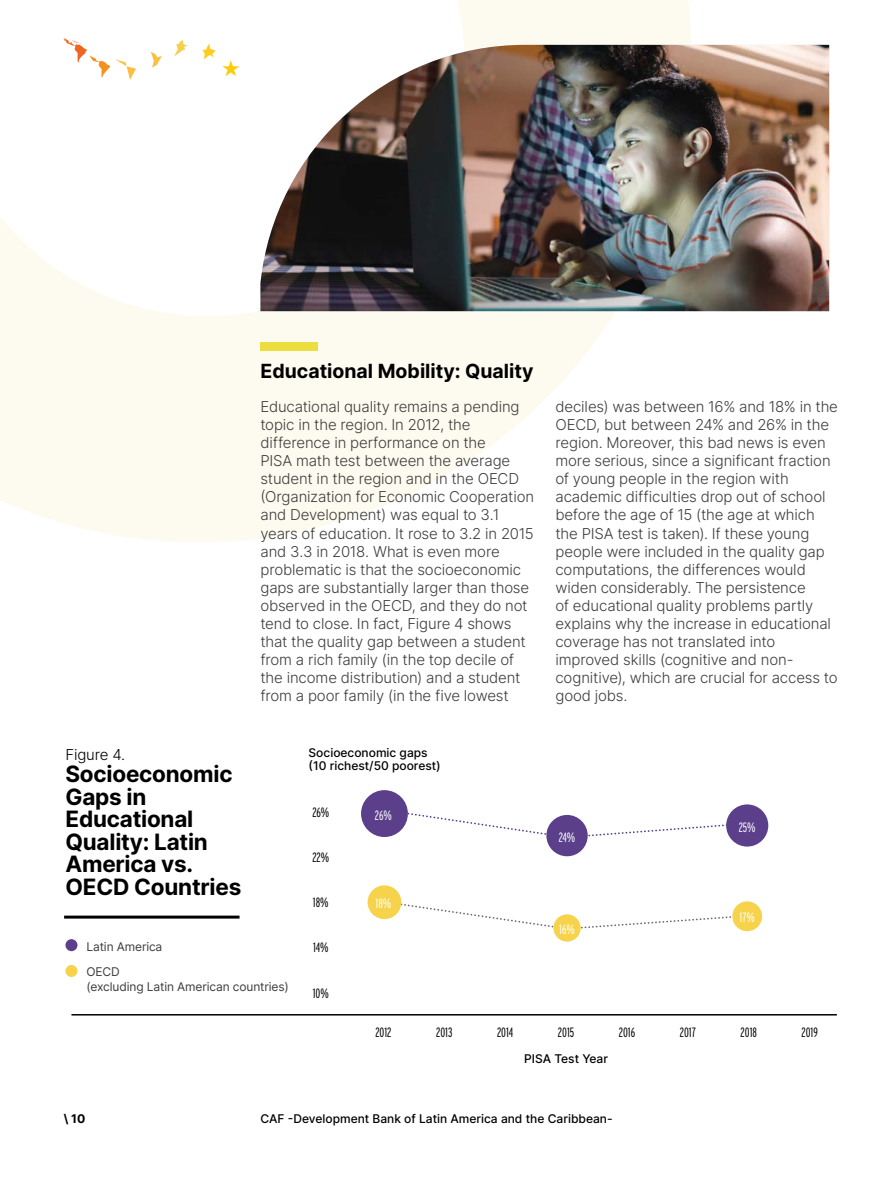
<style>
.page{position:relative;width:893px;height:1191px;background:#fff}
.page>*{position:absolute;margin:0;border:0;box-sizing:border-box;transform-origin:0 0}
.a__TIT_GRAFICAS_LAC{font:700 22.5px/22.5px "Inter";letter-spacing:-.01em;color:#000}
._6__TIT_1_2_1_LAC_EU{font:700 19.5px "Inter";color:#000}
._4__Texto_corrido_LA{font:300 15px/18px "Inter";letter-spacing:-.01em;color:#3c3c3b}
.a__TIT_GRAFICAS_LAC-2{font:300 15px "Inter";letter-spacing:-.01em;color:#000}
.t1{font:300 13.5px "Interstate Compressed";color:#000}
.t2{font:300 13.5px "Interstate Compressed";letter-spacing:-.005em;color:#fff}
.t3{font:500 12px/13.5px "Inter";color:#000}
.g__referencia_LAC_EU{font:12px "Inter";letter-spacing:-.01em;color:#3c3c3b}
.t4{font:700 12px "Inter";color:#000}
</style>
<div class="page">
<svg style="left:0;top:0;width:760px;height:542px"></svg>
<svg style="left:388px;top:900px;width:352px;height:30px"></svg>
<svg style="left:389px;top:808px;width:342px;height:31px"></svg>
<div style="left:260px;top:342px;width:58px;height:8px;background:#ebde3e"></div>
<hr style="left:64px;top:915px;width:176px;height:3px;background:#000">
<div style="left:361px;top:790px;width:47px;height:47px;background:#5b3f8b;border-radius:50%"></div>
<div style="left:368px;top:885px;width:33px;height:34px;background:#f6d34b;border-radius:50%"></div>
<div style="left:553px;top:914px;width:28px;height:27px;background:#f6d34b;border-radius:50%"></div>
<div style="left:732px;top:901px;width:30px;height:30px;background:#f6d34b;border-radius:50%"></div>
<div style="left:546px;top:815px;width:42px;height:41px;background:#5b3f8b;border-radius:50%"></div>
<div style="left:726px;top:804px;width:42px;height:42px;background:#5b3f8b;border-radius:50%"></div>
<hr style="left:71px;top:1014px;width:766px;height:1px;background:#000">
<img style="left:260px;top:45px;width:569px;height:266px">
<svg style="left:116px;top:60px;width:20px;height:20px"></svg>
<svg style="left:151px;top:52px;width:11px;height:16px"></svg>
<svg style="left:174px;top:40px;width:14px;height:16px"></svg>
<svg style="left:202px;top:43px;width:13px;height:16px"></svg>
<svg style="left:222px;top:60px;width:17px;height:16px"></svg>
<svg style="left:64px;top:38px;width:46px;height:40px"></svg>
<div style="left:65px;top:939px;width:12px;height:12px;background:#5b3f8b;border-radius:50%"></div>
<div style="left:65px;top:965px;width:12px;height:12px;background:#f6d34b;border-radius:50%"></div>
<p class="_6__TIT_1_2_1_LAC_EU" style="left:260px;top:357px;width:275px">Educational Mobility: Quality</p>
<p class="_4__Texto_corrido_LA" style="left:260px;top:398px;width:275px">Educational quality remains a pending topic in the region. In 2012, the difference in performance on the<br>PISA math test between the average student in the region and in the OECD (Organization for Economic Cooperation and Development) was equal to 3.1 years of education. It rose to 3.2 in 2015 and 3.3 in 2018. What is even more problematic is that the socioeconomic gaps are substantially larger than those observed in the OECD, and they do not tend to close. In fact, Figure 4 shows that the quality gap between a student from a rich family (in the top decile of the income distribution) and a student from a poor family (in the five lowest</p>
<p class="_4__Texto_corrido_LA" style="left:555px;top:398px;width:284px">deciles) was between 16% and 18% in the OECD, but between 24% and 26% in the region. Moreover, this bad news is even more serious, since a significant fraction of young people in the region with academic difficulties drop out of school before the age of 15 (the age at which the PISA test is taken). If these young people were included in the quality gap computations, the differences would widen considerably. The persistence<br>of educational quality problems partly explains why the increase in educational coverage has not translated into improved skills (cognitive and non&shy;cognitive), which are crucial for access to good jobs.</p>
<p class="a__TIT_GRAFICAS_LAC-2" style="left:65px;top:743px;width:61px">Figure 4.</p>
<p class="a__TIT_GRAFICAS_LAC" style="left:65px;top:762px;width:177px">Socioeconomic<br>Gaps in<br>Educational<br>Quality: Latin<br>America vs.<br>OECD Countries</p>
<p class="g__referencia_LAC_EU" style="left:86px;top:937px;width:77px">Latin America</p>
<p class="g__referencia_LAC_EU" style="left:86px;top:963px;width:35px">OECD</p>
<p class="g__referencia_LAC_EU" style="left:86px;top:978px;width:204px">(excluding Latin American countries)</p>
<p class="t3" style="left:309px;top:745px;width:134px">Socioeconomic gaps (10 richest/50 poorest)</p>
<p class="t1" style="left:312px;top:804px;width:18px">26%</p>
<p class="t1" style="left:312px;top:850px;width:18px">22%</p>
<p class="t1" style="left:313px;top:895px;width:17px">18%</p>
<p class="t1" style="left:313px;top:940px;width:17px">14%</p>
<p class="t1" style="left:313px;top:985px;width:18px">10%</p>
<p class="t2" style="left:375px;top:807px;width:18px">26%</p>
<p class="t2" style="left:376px;top:896px;width:17px">18%</p>
<p class="t2" style="left:559px;top:829px;width:18px">24%</p>
<p class="t2" style="left:559px;top:921px;width:17px">16%</p>
<p class="t2" style="left:739px;top:819px;width:18px">25%</p>
<p class="t2" style="left:739px;top:910px;width:17px">17%</p>
<p class="t1" style="left:375px;top:1024px;width:18px">2012</p>
<p class="t1" style="left:436px;top:1024px;width:18px">2013</p>
<p class="t1" style="left:497px;top:1024px;width:18px">2014</p>
<p class="t1" style="left:558px;top:1024px;width:18px">2015</p>
<p class="t1" style="left:619px;top:1024px;width:18px">2016</p>
<p class="t1" style="left:680px;top:1024px;width:18px">2017</p>
<p class="t1" style="left:741px;top:1024px;width:18px">2018</p>
<p class="t1" style="left:801px;top:1024px;width:18px">2019</p>
<p class="t3" style="left:524px;top:1051px;width:85px">PISA Test Year</p>
<p class="t4" style="left:64px;top:1109px;width:23px">\ 10</p>
<p class="t3" style="left:260px;top:1111px;width:354px">CAF -Development Bank of Latin America and the Caribbean-</p>
</div>
